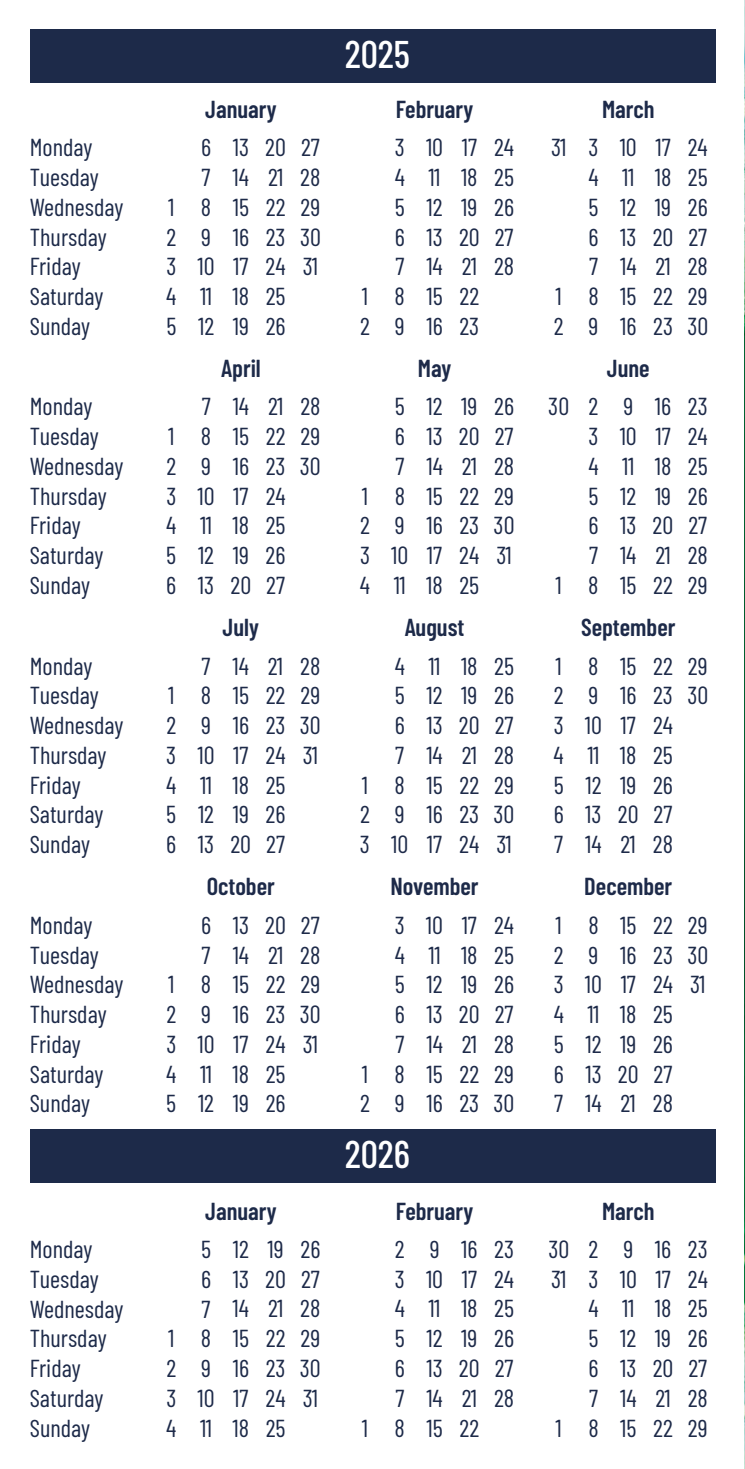
<style>
.page{position:relative;width:745px;height:1469px;background:#fff}
.page>*{position:absolute;margin:0;border:0;box-sizing:border-box;transform-origin:0 0}
.t1{font:500 38.5px "Barlow Condensed";color:#fff}
.t2{font:24.5px "Barlow Condensed";color:#1d2a49}
.t3{font:600 24.5px "Barlow Condensed";color:#1d2a49}
</style>
<div class="page">
<div style="left:30px;top:30px;width:684px;height:53px;background:#1d2a49"></div>
<div style="left:30px;top:1129px;width:684px;height:53px;background:#1d2a49"></div>
<img style="left:744px;top:3px;width:1px;height:1149px">
<svg style="left:744px;top:1152px;width:1px;height:317px"></svg>
<h1 class="t1" style="left:344px;top:27px;width:67px">2025</h1>
<p class="t3" style="left:205px;top:92px;width:73px">January</p>
<p class="t3" style="left:395px;top:92px;width:79px">February</p>
<p class="t3" style="left:601px;top:92px;width:54px">March</p>
<p class="t2" style="left:30px;top:130px;width:64px">Monday</p>
<p class="t2" style="left:201px;top:130px;width:120px">6 13 20 27</p>
<p class="t2" style="left:394px;top:130px;width:121px">3 10 17 24</p>
<p class="t2" style="left:550px;top:130px;width:158px">31 3 10 17 24</p>
<p class="t2" style="left:30px;top:160px;width:70px">Tuesday</p>
<p class="t2" style="left:201px;top:160px;width:120px">7 14 21 28</p>
<p class="t2" style="left:394px;top:160px;width:121px">4 11 18 25</p>
<p class="t2" style="left:588px;top:160px;width:121px">4 11 18 25</p>
<p class="t2" style="left:30px;top:189px;width:95px">Wednesday</p>
<p class="t2" style="left:168px;top:189px;width:153px">1 8 152229</p>
<p class="t2" style="left:394px;top:189px;width:121px">5 12 19 26</p>
<p class="t2" style="left:588px;top:189px;width:121px">5 12 19 26</p>
<p class="t2" style="left:30px;top:219px;width:78px">Thursday</p>
<p class="t2" style="left:166px;top:219px;width:156px">2 9 162330</p>
<p class="t2" style="left:394px;top:219px;width:120px">6 13 20 27</p>
<p class="t2" style="left:588px;top:219px;width:120px">6 13 20 27</p>
<p class="t2" style="left:30px;top:249px;width:52px">Friday</p>
<p class="t2" style="left:166px;top:249px;width:153px">3 10 17 24 31</p>
<p class="t2" style="left:395px;top:249px;width:120px">7 14 21 28</p>
<p class="t2" style="left:588px;top:249px;width:120px">7 14 21 28</p>
<p class="t2" style="left:30px;top:279px;width:75px">Saturday</p>
<p class="t2" style="left:166px;top:279px;width:121px">4 11 18 25</p>
<p class="t2" style="left:361px;top:279px;width:119px">1 8 1522</p>
<p class="t2" style="left:555px;top:279px;width:153px">1 8 152229</p>
<p class="t2" style="left:30px;top:308px;width:62px">Sunday</p>
<p class="t2" style="left:166px;top:308px;width:121px">5 12 19 26</p>
<p class="t2" style="left:360px;top:308px;width:121px">2 9 1623</p>
<p class="t2" style="left:553px;top:308px;width:156px">2 9 162330</p>
<p class="t3" style="left:221px;top:351px;width:41px">April</p>
<p class="t3" style="left:417px;top:351px;width:35px">May</p>
<p class="t3" style="left:606px;top:351px;width:44px">June</p>
<p class="t2" style="left:30px;top:389px;width:64px">Monday</p>
<p class="t2" style="left:201px;top:389px;width:120px">7 14 21 28</p>
<p class="t2" style="left:394px;top:389px;width:121px">5 12 19 26</p>
<p class="t2" style="left:548px;top:389px;width:161px">30 2 9 1623</p>
<p class="t2" style="left:30px;top:419px;width:70px">Tuesday</p>
<p class="t2" style="left:168px;top:419px;width:153px">1 8 152229</p>
<p class="t2" style="left:394px;top:419px;width:120px">6 13 20 27</p>
<p class="t2" style="left:588px;top:419px;width:121px">3 10 17 24</p>
<p class="t2" style="left:30px;top:448px;width:95px">Wednesday</p>
<p class="t2" style="left:166px;top:448px;width:156px">2 9 162330</p>
<p class="t2" style="left:395px;top:448px;width:120px">7 14 21 28</p>
<p class="t2" style="left:588px;top:448px;width:121px">4 11 18 25</p>
<p class="t2" style="left:30px;top:478px;width:78px">Thursday</p>
<p class="t2" style="left:166px;top:478px;width:121px">3 10 17 24</p>
<p class="t2" style="left:362px;top:478px;width:153px">1 8 152229</p>
<p class="t2" style="left:588px;top:478px;width:121px">5 12 19 26</p>
<p class="t2" style="left:30px;top:508px;width:52px">Friday</p>
<p class="t2" style="left:166px;top:508px;width:121px">4 11 18 25</p>
<p class="t2" style="left:360px;top:508px;width:156px">2 9 162330</p>
<p class="t2" style="left:588px;top:508px;width:120px">6 13 20 27</p>
<p class="t2" style="left:30px;top:538px;width:75px">Saturday</p>
<p class="t2" style="left:166px;top:538px;width:121px">5 12 19 26</p>
<p class="t2" style="left:360px;top:538px;width:153px">3 10 17 24 31</p>
<p class="t2" style="left:588px;top:538px;width:120px">7 14 21 28</p>
<p class="t2" style="left:30px;top:567px;width:62px">Sunday</p>
<p class="t2" style="left:166px;top:567px;width:120px">6 13 20 27</p>
<p class="t2" style="left:359px;top:567px;width:121px">4 11 18 25</p>
<p class="t2" style="left:555px;top:567px;width:153px">1 8 152229</p>
<p class="t3" style="left:222px;top:610px;width:38px">July</p>
<p class="t3" style="left:404px;top:610px;width:61px">August</p>
<p class="t3" style="left:580px;top:610px;width:96px">September</p>
<p class="t2" style="left:30px;top:648px;width:64px">Monday</p>
<p class="t2" style="left:201px;top:648px;width:120px">7 14 21 28</p>
<p class="t2" style="left:394px;top:648px;width:121px">4 11 18 25</p>
<p class="t2" style="left:555px;top:648px;width:153px">1 8 152229</p>
<p class="t2" style="left:30px;top:678px;width:70px">Tuesday</p>
<p class="t2" style="left:168px;top:678px;width:153px">1 8 152229</p>
<p class="t2" style="left:394px;top:678px;width:121px">5 12 19 26</p>
<p class="t2" style="left:553px;top:678px;width:156px">2 9 162330</p>
<p class="t2" style="left:30px;top:707px;width:95px">Wednesday</p>
<p class="t2" style="left:166px;top:707px;width:156px">2 9 162330</p>
<p class="t2" style="left:394px;top:707px;width:120px">6 13 20 27</p>
<p class="t2" style="left:553px;top:707px;width:121px">3 10 17 24</p>
<p class="t2" style="left:30px;top:737px;width:78px">Thursday</p>
<p class="t2" style="left:166px;top:737px;width:153px">3 10 17 24 31</p>
<p class="t2" style="left:395px;top:737px;width:120px">7 14 21 28</p>
<p class="t2" style="left:553px;top:737px;width:121px">4 11 18 25</p>
<p class="t2" style="left:30px;top:767px;width:52px">Friday</p>
<p class="t2" style="left:166px;top:767px;width:121px">4 11 18 25</p>
<p class="t2" style="left:361px;top:767px;width:153px">1 8 152229</p>
<p class="t2" style="left:553px;top:767px;width:121px">5 12 19 26</p>
<p class="t2" style="left:30px;top:797px;width:75px">Saturday</p>
<p class="t2" style="left:166px;top:797px;width:121px">5 12 19 26</p>
<p class="t2" style="left:360px;top:797px;width:156px">2 9 162330</p>
<p class="t2" style="left:553px;top:797px;width:120px">6 13 20 27</p>
<p class="t2" style="left:30px;top:827px;width:62px">Sunday</p>
<p class="t2" style="left:166px;top:827px;width:120px">6 13 20 27</p>
<p class="t2" style="left:360px;top:827px;width:153px">3 10 17 24 31</p>
<p class="t2" style="left:554px;top:827px;width:120px">7 14 21 28</p>
<p class="t3" style="left:207px;top:869px;width:69px">October</p>
<p class="t3" style="left:390px;top:869px;width:90px">November</p>
<p class="t3" style="left:584px;top:869px;width:89px">December</p>
<p class="t2" style="left:30px;top:907px;width:64px">Monday</p>
<p class="t2" style="left:201px;top:907px;width:120px">6 13 20 27</p>
<p class="t2" style="left:394px;top:907px;width:121px">3 10 17 24</p>
<p class="t2" style="left:555px;top:907px;width:153px">1 8 152229</p>
<p class="t2" style="left:30px;top:937px;width:70px">Tuesday</p>
<p class="t2" style="left:201px;top:937px;width:120px">7 14 21 28</p>
<p class="t2" style="left:394px;top:937px;width:121px">4 11 18 25</p>
<p class="t2" style="left:553px;top:937px;width:156px">2 9 162330</p>
<p class="t2" style="left:30px;top:967px;width:95px">Wednesday</p>
<p class="t2" style="left:168px;top:967px;width:153px">1 8 152229</p>
<p class="t2" style="left:394px;top:967px;width:121px">5 12 19 26</p>
<p class="t2" style="left:553px;top:967px;width:153px">3 10 17 24 31</p>
<p class="t2" style="left:30px;top:996px;width:78px">Thursday</p>
<p class="t2" style="left:166px;top:996px;width:156px">2 9 162330</p>
<p class="t2" style="left:394px;top:996px;width:120px">6 13 20 27</p>
<p class="t2" style="left:553px;top:996px;width:121px">4 11 18 25</p>
<p class="t2" style="left:30px;top:1026px;width:52px">Friday</p>
<p class="t2" style="left:166px;top:1026px;width:153px">3 10 17 24 31</p>
<p class="t2" style="left:395px;top:1026px;width:120px">7 14 21 28</p>
<p class="t2" style="left:553px;top:1026px;width:121px">5 12 19 26</p>
<p class="t2" style="left:30px;top:1056px;width:75px">Saturday</p>
<p class="t2" style="left:166px;top:1056px;width:121px">4 11 18 25</p>
<p class="t2" style="left:361px;top:1056px;width:153px">1 8 152229</p>
<p class="t2" style="left:553px;top:1056px;width:120px">6 13 20 27</p>
<p class="t2" style="left:30px;top:1086px;width:62px">Sunday</p>
<p class="t2" style="left:166px;top:1086px;width:121px">5 12 19 26</p>
<p class="t2" style="left:360px;top:1086px;width:156px">2 9 162330</p>
<p class="t2" style="left:554px;top:1086px;width:120px">7 14 21 28</p>
<h1 class="t1" style="left:344px;top:1126px;width:67px">2026</h1>
<p class="t3" style="left:205px;top:1193px;width:73px">January</p>
<p class="t3" style="left:395px;top:1193px;width:79px">February</p>
<p class="t3" style="left:601px;top:1193px;width:54px">March</p>
<p class="t2" style="left:30px;top:1231px;width:64px">Monday</p>
<p class="t2" style="left:201px;top:1231px;width:121px">5 12 19 26</p>
<p class="t2" style="left:394px;top:1231px;width:121px">2 9 1623</p>
<p class="t2" style="left:548px;top:1231px;width:161px">30 2 9 1623</p>
<p class="t2" style="left:30px;top:1261px;width:70px">Tuesday</p>
<p class="t2" style="left:201px;top:1261px;width:120px">6 13 20 27</p>
<p class="t2" style="left:394px;top:1261px;width:121px">3 10 17 24</p>
<p class="t2" style="left:550px;top:1261px;width:158px">31 3 10 17 24</p>
<p class="t2" style="left:30px;top:1291px;width:95px">Wednesday</p>
<p class="t2" style="left:201px;top:1291px;width:120px">7 14 21 28</p>
<p class="t2" style="left:394px;top:1291px;width:121px">4 11 18 25</p>
<p class="t2" style="left:588px;top:1291px;width:121px">4 11 18 25</p>
<p class="t2" style="left:30px;top:1320px;width:78px">Thursday</p>
<p class="t2" style="left:168px;top:1320px;width:153px">1 8 152229</p>
<p class="t2" style="left:394px;top:1320px;width:121px">5 12 19 26</p>
<p class="t2" style="left:588px;top:1320px;width:121px">5 12 19 26</p>
<p class="t2" style="left:30px;top:1350px;width:52px">Friday</p>
<p class="t2" style="left:166px;top:1350px;width:156px">2 9 162330</p>
<p class="t2" style="left:394px;top:1350px;width:120px">6 13 20 27</p>
<p class="t2" style="left:588px;top:1350px;width:120px">6 13 20 27</p>
<p class="t2" style="left:30px;top:1380px;width:75px">Saturday</p>
<p class="t2" style="left:166px;top:1380px;width:153px">3 10 17 24 31</p>
<p class="t2" style="left:395px;top:1380px;width:120px">7 14 21 28</p>
<p class="t2" style="left:588px;top:1380px;width:120px">7 14 21 28</p>
<p class="t2" style="left:30px;top:1410px;width:62px">Sunday</p>
<p class="t2" style="left:166px;top:1410px;width:121px">4 11 18 25</p>
<p class="t2" style="left:361px;top:1410px;width:119px">1 8 1522</p>
<p class="t2" style="left:555px;top:1410px;width:153px">1 8 152229</p>
</div>
